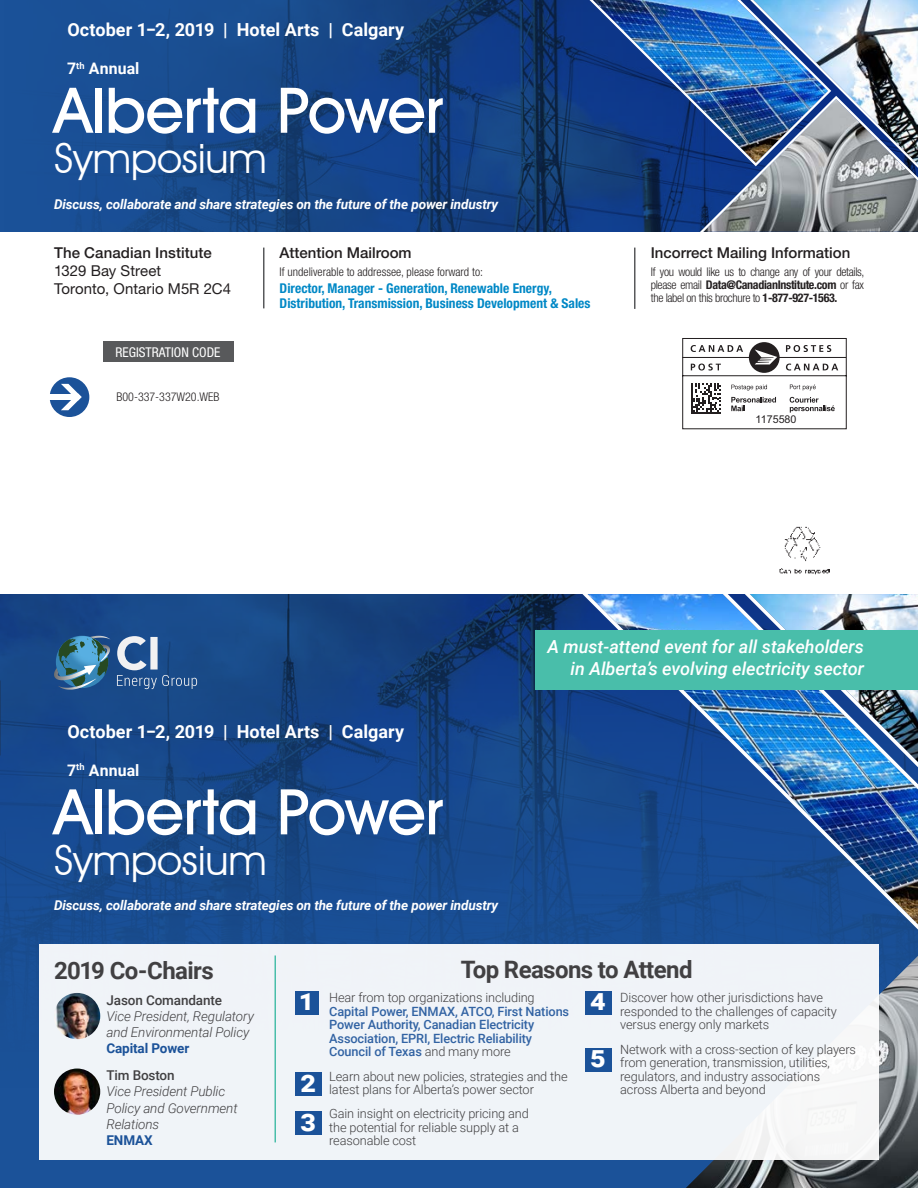
<style>
.page{position:relative;width:918px;height:1188px;background:#fff}
.page>*{position:absolute;margin:0;border:0;box-sizing:border-box;transform-origin:0 0}
.t1{font:500 63.3px "Avant Garde IT Cby BT";letter-spacing:-.01em;color:#fff}
.t2{font:41.25px "Avant Garde IT Cby BT";color:#fff}
.t3{font:700 30px "Roboto";color:#fff}
.t4{font:700 24px "Roboto";letter-spacing:-.025em;color:#414042}
.t5{font:italic 500 18px/21.6px "Roboto";color:#fff;text-align:right}
.t6{font:700 18px "Roboto";color:#fff}
.t7{font:700 15.9px "Roboto";letter-spacing:.01em;color:#fff}
.t8{font:500 15px "Helvetica Neue LT Std";color:#231f20}
.t9{font:15px/18px "Helvetica Neue LT Std";letter-spacing:.005em;color:#231f20}
.t10{font:italic 700 13.5px "Roboto";letter-spacing:-.01em;color:#fff}
.t11{font:700 condensed 13.5px/15px "Helvetica Neue LT Std";color:#0088c6}
.Speaker_Title{font:italic 300 13.5px/16.2px "Roboto";letter-spacing:-.01em;color:#414042}
.Speaker{font:500 13.5px "Roboto";letter-spacing:-.01em;color:#414042}
.Speaker_Company{font:700 13.5px "Roboto";letter-spacing:-.01em;color:#1b5299}
.t12{font:condensed 13.5px "Helvetica Neue LT Std";color:#fff}
.t13{font:300 12.75px/13.5px "Roboto";letter-spacing:-.01em;color:#414042}
.t14{font:500 12.75px/13.5px "Roboto";letter-spacing:-.01em;color:#3263a3}
.t15{font:300 condensed 12px/12.8px "Helvetica Neue LT Std";color:#231f20;text-align:justify}
.t16{font:10.8px "Arial";color:#231f20}
.s1{font-weight:700}
.s2{font-weight:300;color:#414042}
</style>
<div class="page">
<div style="left:0;top:594px;width:918px;height:594px;background:#1b5299"></div>
<img style="left:0;top:594px;width:918px;height:371px">
<img style="left:686px;top:956px;width:232px;height:232px">
<div style="left:39px;top:944px;width:840px;height:215px;background:#f0f4f8"></div>
<svg style="left:570px;top:594px;width:348px;height:361px"></svg>
<img style="left:710px;top:594px;width:208px;height:310px">
<img style="left:0;top:0;width:664px;height:232px">
<img style="left:572px;top:0;width:147px;height:168px">
<svg style="left:664px;top:94px;width:55px;height:138px;background:#153d87"></svg>
<img style="left:719px;top:0;width:199px;height:232px">
<div style="left:50px;top:377px;width:39px;height:40px;background:#1b5299;border-radius:50%"></div>
<div style="left:49px;top:394px;width:30px;height:6px;background:#fff"></div>
<svg style="left:61px;top:384px;width:21px;height:26px"></svg>
<svg style="left:682px;top:338px;width:165px;height:91px"></svg>
<img style="left:779px;top:527px;width:50px;height:48px">
<hr style="left:263px;top:248px;width:1px;height:60px;background:#58595b">
<hr style="left:634px;top:248px;width:2px;height:61px;background:#58595b">
<div style="left:103px;top:341px;width:130px;height:21px;background:#58595b"></div>
<svg style="left:54px;top:636px;width:57px;height:54px;background:#417896"></svg>
<svg style="left:117px;top:636px;width:80px;height:53px"></svg>
<div style="left:295px;top:991px;width:23px;height:24px;background:#1b5299"></div>
<div style="left:295px;top:1072px;width:27px;height:24px;background:#1b5299"></div>
<div style="left:585px;top:991px;width:27px;height:24px;background:#1b5299"></div>
<div style="left:295px;top:1112px;width:27px;height:24px;background:#1b5299"></div>
<div style="left:585px;top:1048px;width:27px;height:24px;background:#1b5299"></div>
<img style="left:54px;top:993px;width:46px;height:46px;border-radius:23px">
<img style="left:54px;top:1069px;width:46px;height:46px;border-radius:23px">
<hr style="left:274px;top:956px;width:2px;height:186px;background:#49beaa">
<div style="left:535px;top:630px;width:383px;height:60px;background:#49beaa"></div>
<p class="t6" style="left:68px;top:17px;width:338px">October 1–2, 2019 | Hotel Arts | Calgary</p>
<p class="t7" style="left:67px;top:57px;width:74px">7<sup>th</sup> Annual</p>
<p class="t1" style="left:54px;top:72px;width:391px">Alberta Power</p>
<p class="t2" style="left:54px;top:134px;width:214px">Symposium</p>
<p class="t10" style="left:54px;top:194px;width:446px">Discuss, collaborate and share strategies on the future of the power industry</p>
<p class="t8" style="left:54px;top:244px;width:159px">The Canadian Institute</p>
<p class="t9" style="left:54px;top:262px;width:179px">1329 Bay Street<br>Toronto, Ontario M5R 2C4</p>
<p class="t12" style="left:116px;top:344px;width:106px">REGISTRATION CODE</p>
<p class="t15" style="left:116px;top:390px;width:105px">B00-337-337W20.WEB</p>
<p class="t8" style="left:280px;top:244px;width:133px">Attention Mailroom</p>
<p class="t15" style="left:280px;top:265px;width:205px">If undeliverable to addressee, please forward to:</p>
<p class="t11" style="left:280px;top:281px;width:312px">Director, Manager - Generation, Renewable Energy,<br>Distribution, Transmission, Business Development &amp; Sales</p>
<p class="t8" style="left:651px;top:244px;width:201px">Incorrect Mailing Information</p>
<p class="t15" style="left:651px;top:266px;width:215px">If you would like us to change any of your details, please email <span class="s1">Data@CanadianInstitute.com</span> or fax the label on this brochure to <span class="s1">1-877-927-1563.</span></p>
<p class="t16" style="left:756px;top:412px;width:42px">1175580</p>
<p class="t6" style="left:68px;top:719px;width:338px">October 1–2, 2019 | Hotel Arts | Calgary</p>
<p class="t7" style="left:67px;top:759px;width:74px">7<sup>th</sup> Annual</p>
<p class="t1" style="left:54px;top:773px;width:391px">Alberta Power</p>
<p class="t2" style="left:54px;top:835px;width:214px">Symposium</p>
<p class="t10" style="left:54px;top:896px;width:446px">Discuss, collaborate and share strategies on the future of the power industry</p>
<p class="t5" style="left:547px;top:635px;width:318px">A must-attend event for all stakeholders in Alberta’s evolving electricity sector</p>
<h3 class="t4" style="left:54px;top:954px;width:161px">2019 Co-Chairs</h3>
<p class="Speaker" style="left:107px;top:990px;width:117px">Jason Comandante</p>
<p class="Speaker_Title" style="left:106px;top:1007px;width:149px">Vice President, Regulatory and Environmental Policy</p>
<p class="Speaker_Company" style="left:106px;top:1039px;width:84px">Capital Power</p>
<p class="Speaker" style="left:107px;top:1066px;width:70px">Tim Boston</p>
<p class="Speaker_Title" style="left:106px;top:1083px;width:133px">Vice President Public<br>Policy and Government<br>Relations</p>
<p class="Speaker_Company" style="left:106px;top:1131px;width:48px">ENMAX</p>
<p class="t3" style="left:299px;top:979px;width:17px">1</p>
<p class="t3" style="left:300px;top:1060px;width:17px">2</p>
<p class="t3" style="left:300px;top:1099px;width:17px">3</p>
<h3 class="t4" style="left:461px;top:953px;width:233px">Top Reasons to Attend</h3>
<h6 class="t14" style="left:329px;top:990px;width:241px"><span class="s2">Hear from top organizations including </span>Capital Power, ENMAX, ATCO, First Nations Power Authority, Canadian Electricity Association, EPRI, Electric Reliability Council of Texas <span class="s2">and many more</span></h6>
<h6 class="t13" style="left:329px;top:1069px;width:240px">Learn about new policies, strategies and the latest plans for Alberta’s power sector</h6>
<h6 class="t13" style="left:329px;top:1107px;width:201px">Gain insight on electricity pricing and the potential for reliable supply at a reasonable cost</h6>
<h6 class="t13" style="left:620px;top:990px;width:218px">Discover how other jurisdictions have responded to the challenges of capacity versus energy only markets</h6>
<h6 class="t13" style="left:620px;top:1042px;width:237px">Network with a cross-section of key players from generation, transmission, utilities, regulators, and industry associations across Alberta and beyond</h6>
<p class="t3" style="left:590px;top:979px;width:17px">4</p>
<p class="t3" style="left:590px;top:1036px;width:17px">5</p>
</div>
